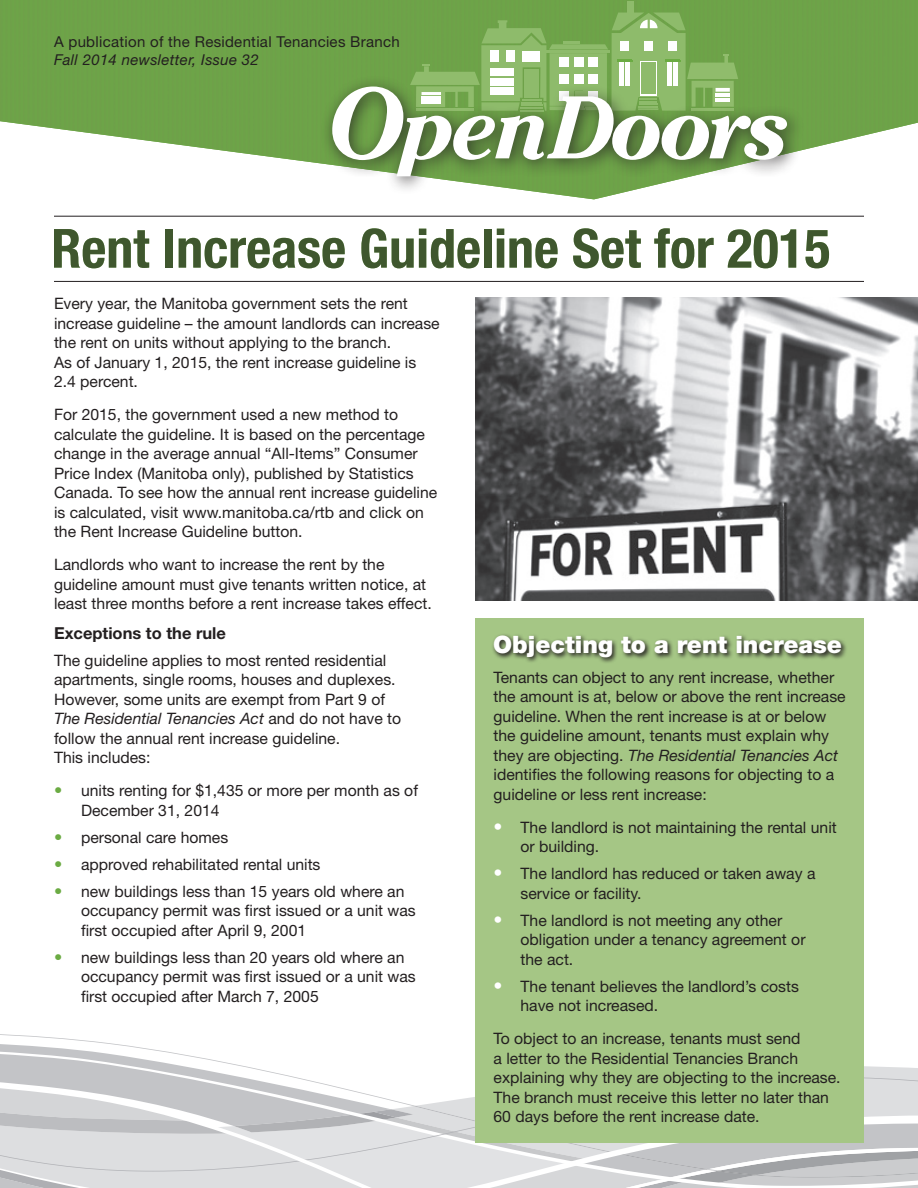
<style>
.page{position:relative;width:918px;height:1188px;background:#fff}
.page>*{position:absolute;margin:0;border:0;box-sizing:border-box;transform-origin:0 0}
.t1{font:700 condensed 54px "Helvetica Neue";color:#231f20}
.t2{font:900 24px "Helvetica Neue";color:#fff}
.t3{font:700 16.5px "Helvetica Neue";color:#231f20}
.t4{font:15.75px/19.5px "Helvetica Neue";color:#231f20}
.t5{font:15px "Helvetica Neue";letter-spacing:.02em;color:#231f20}
.t6{font:italic 15px "Helvetica Neue";letter-spacing:.02em;color:#231f20}
.s1{font-style:italic}
.s2{font-size:16.5px;color:#6bab43}
.s3{font-size:18px;color:#fff}
</style>
<div class="page">
<svg style="left:0;top:1043px;width:918px;height:145px"></svg>
<svg style="left:0;top:1084px;width:470px;height:104px;background:#d9dadc"></svg>
<img style="left:475px;top:297px;width:443px;height:303px">
<img style="left:0;top:0;width:918px;height:199px">
<div style="left:475px;top:618px;width:389px;height:525px;background:#a5c685"></div>
<div style="left:628px;top:1px;width:6px;height:13px;background:#8ebb6b"></div>
<div style="left:321px;top:75px;width:484px;height:119px;background:#231f20;opacity:.75"></div>
<svg style="left:332px;top:13px;width:455px;height:163px"></svg>
<hr style="left:54px;top:281px;width:810px;height:1px;background:#231f20">
<hr style="left:54px;top:216px;width:810px;height:1px;background:#231f20">
<svg style="left:492px;top:634px;width:354px;height:29px"></svg>
<p class="t5" style="left:54px;top:33px;width:347px">A publication of the Residential Tenancies Branch</p>
<p class="t6" style="left:54px;top:51px;width:206px">Fall 2014 newsletter, Issue 32</p>
<h1 class="t1" style="left:51px;top:216px;width:781px">Rent Increase Guideline Set for 2015</h1>
<p class="t4" style="left:54px;top:294px;width:387px">Every year, the Manitoba government sets the rent increase guideline – the amount landlords can increase the rent on units without applying to the branch.<br>As of January 1, 2015, the rent increase guideline is 2.4 percent.</p>
<p class="t4" style="left:54px;top:405px;width:385px">For 2015, the government used a new method to calculate the guideline. It is based on the percentage change in the average annual “All-Items” Consumer Price Index (Manitoba only), published by Statistics Canada. To see how the annual rent increase guideline is calculated, visit www.manitoba.ca/rtb and click on the Rent Increase Guideline button.</p>
<p class="t4" style="left:54px;top:555px;width:379px">Landlords who want to increase the rent by the guideline amount must give tenants written notice, at least three months before a rent increase takes effect.</p>
<p class="t3" style="left:54px;top:623px;width:174px">Exceptions to the rule</p>
<p class="t4" style="left:54px;top:650px;width:349px">The guideline applies to most rented residential apartments, single rooms, houses and duplexes.<br>However, some units are exempt from Part 9 of <span class="s1">The Residential Tenancies Act</span> and do not have to follow the annual rent increase guideline.<br>This includes:</p>
<p class="t4" style="left:81px;top:781px;width:339px;text-indent:-27px"><span class="s2">•</span> units renting for $1,435 or more per month as of<br>December 31, 2014</p>
<p class="t4" style="left:54px;top:827px;width:176px"><span class="s2">•</span> personal care homes</p>
<p class="t4" style="left:54px;top:854px;width:268px"><span class="s2">•</span> approved rehabilitated rental units</p>
<p class="t4" style="left:81px;top:881px;width:336px;text-indent:-27px"><span class="s2">•</span> new buildings less than 15 years old where an occupancy permit was first issued or a unit was first occupied after April 9, 2001</p>
<p class="t4" style="left:81px;top:947px;width:336px;text-indent:-27px"><span class="s2">•</span> new buildings less than 20 years old where an occupancy permit was first issued or a unit was first occupied after March 7, 2005</p>
<h2 class="t2" style="left:493px;top:630px;width:350px">Objecting to a rent increase</h2>
<p class="t4" style="left:494px;top:667px;width:354px">Tenants can object to any rent increase, whether the amount is at, below or above the rent increase guideline. When the rent increase is at or below the guideline amount, tenants must explain why they are objecting. <span class="s1">The Residential Tenancies Act </span>identifies the following reasons for objecting to a guideline or less rent increase:</p>
<p class="t4" style="left:521px;top:817px;width:318px;text-indent:-27px"><span class="s3">•</span> The landlord is not maintaining the rental unit or building.</p>
<p class="t4" style="left:521px;top:864px;width:296px;text-indent:-27px"><span class="s3">•</span> The landlord has reduced or taken away a service or facility.</p>
<p class="t4" style="left:521px;top:910px;width:287px;text-indent:-27px"><span class="s3">•</span> The landlord is not meeting any other obligation under a tenancy agreement or the act.</p>
<p class="t4" style="left:521px;top:976px;width:280px;text-indent:-27px"><span class="s3">•</span> The tenant believes the landlord’s costs have not increased.</p>
<p class="t4" style="left:494px;top:1029px;width:349px">To object to an increase, tenants must send<br>a letter to the Residential Tenancies Branch explaining why they are objecting to the increase.<br>The branch must receive this letter no later than 60 days before the rent increase date.</p>
</div>
